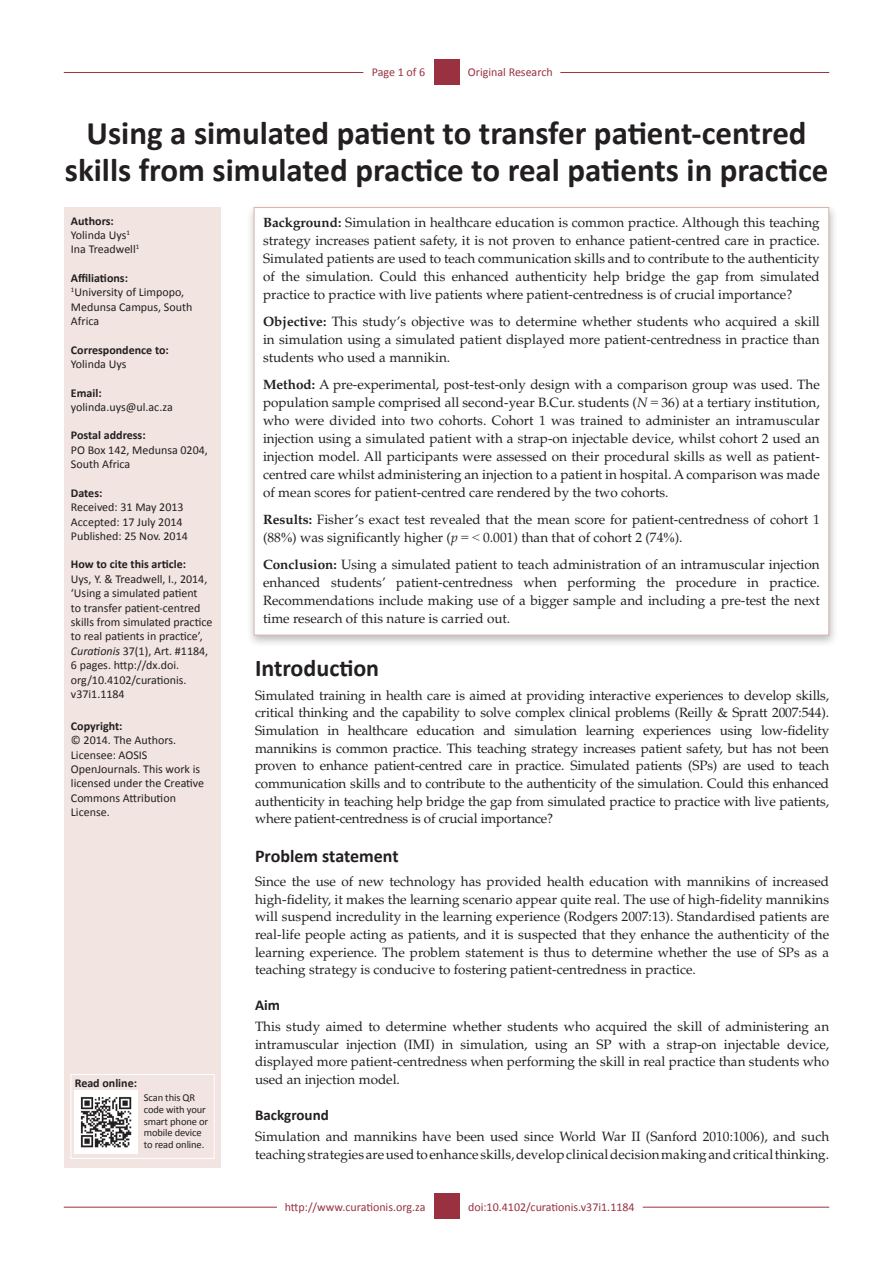
<style>
.page{position:relative;width:893px;height:1263px;background:#fff}
.page>*{position:absolute;margin:0;border:0;box-sizing:border-box;transform-origin:0 0}
.Article_Title{font:700 33px/37.5px "Calibri";color:#231f20;text-align:center}
._1{font:700 24px "Calibri";color:#231f20}
._2_1_line{font:700 18px "Calibri";color:#231f20}
._3_1_line{font:700 15px "Calibri";color:#231f20}
.Text1{font:13.5px/17.7px "Palatino";color:#231f20;text-align:justify}
.Abstract_Text{font:13.5px/18px "Palatino";color:#231f20;text-align:justify}
.Sidebar_text{font:12px/14.4px "Calibri";color:#231f20}
.Sidebar_head{font:700 12px "Calibri";color:#231f20}
.RRH_Bottom{font:12px "Calibri";color:#993140}
.LRH_Bottom{font:12px "Calibri";color:#993140}
.RRH{font:12px "Calibri";color:#993140}
.Sidebar_text1{font:700 12px "Calibri";color:#231f20}
.LRH{font:12px "Calibri";letter-spacing:-.005em;color:#993140}
.Sidebar_text-2{font:10.5px/11.6px "Calibri";letter-spacing:-.01em;color:#231f20}
.s1{font-style:italic}
.s2{font-weight:700}
.s3{font-family:"Times New Roman"}
</style>
<div class="page">
<div style="left:434px;top:59px;width:25px;height:26px;background:#993140"></div>
<hr style="left:64px;top:72px;width:299px;height:1px;background:#993140">
<hr style="left:560px;top:72px;width:269px;height:1px;background:#993140">
<hr style="left:64px;top:1207px;width:213px;height:1px;background:#993140">
<hr style="left:643px;top:1207px;width:186px;height:1px;background:#993140">
<div style="left:434px;top:1193px;width:25px;height:26px;background:#993140"></div>
<div style="left:246px;top:203px;width:592px;height:445px;background:#231f20;opacity:.3"></div>
<div style="left:254px;top:208px;width:575px;height:427px;background:#fff"></div>
<div style="left:65px;top:207px;width:156px;height:960px;background:#f1e4e1"></div>
<div style="left:71px;top:1074px;width:144px;height:85px;border:1px solid #fff"></div>
<img style="left:75px;top:1090px;width:63px;height:63px">
<p class="LRH" style="left:372px;top:65px;width:55px">Page 1 of 6</p>
<p class="RRH" style="left:468px;top:65px;width:86px">Original Research</p>
<p class="Article_Title" style="left:65px;top:113px;width:765px">Using a simulated patient to transfer patient-centred skills from simulated practice to real patients in practice</p>
<p class="Sidebar_head" style="left:71px;top:213px;width:44px">Authors:</p>
<p class="Sidebar_text" style="left:71px;top:227px;width:61px">Yolinda Uys<sup>1</sup></p>
<p class="Sidebar_text" style="left:71px;top:242px;width:70px">Ina Treadwell<sup>1</sup></p>
<p class="Sidebar_head" style="left:71px;top:270px;width:59px">Affiliations:</p>
<p class="Sidebar_text" style="left:71px;top:285px;width:123px"><sup>1</sup>University of Limpopo,<br>Medunsa Campus, South<br>Africa</p>
<p class="Sidebar_head" style="left:71px;top:342px;width:99px">Correspondence to:</p>
<p class="Sidebar_text" style="left:71px;top:356px;width:57px">Yolinda Uys</p>
<p class="Sidebar_head" style="left:71px;top:385px;width:32px">Email:</p>
<p class="Sidebar_text" style="left:71px;top:399px;width:103px">yolinda.uys@ul.ac.za</p>
<p class="Sidebar_head" style="left:71px;top:428px;width:76px">Postal address:</p>
<p class="Sidebar_text" style="left:71px;top:442px;width:138px">PO Box 142, Medunsa 0204,<br>South Africa</p>
<p class="Sidebar_head" style="left:71px;top:485px;width:33px">Dates:</p>
<p class="Sidebar_text" style="left:71px;top:499px;width:114px">Received: 31 May 2013</p>
<p class="Sidebar_text" style="left:71px;top:514px;width:113px">Accepted: 17 July 2014</p>
<p class="Sidebar_text" style="left:71px;top:528px;width:118px">Published: 25 Nov. 2014</p>
<p class="Sidebar_head" style="left:71px;top:557px;width:117px">How to cite this article:</p>
<p class="Sidebar_text" style="left:71px;top:571px;width:143px">Uys, Y. &amp; Treadwell, I., 2014, ‘Using a simulated patient<br>to transfer patient-centred skills from simulated practice to real patients in practice’,<br><span class="s1">Curationis</span> 37(1), Art. #1184,<br>6 pages. http://dx.doi. org/10.4102/curationis. v37i1.1184</p>
<p class="Sidebar_text1" style="left:71px;top:718px;width:53px">Copyright:</p>
<p class="Sidebar_text" style="left:71px;top:732px;width:135px">© 2014. The Authors.<br>Licensee: AOSIS<br>OpenJournals. This work is licensed under the Creative<br>Commons Attribution<br>License.</p>
<p class="Sidebar_head" style="left:75px;top:1075px;width:64px">Read online:</p>
<p class="Sidebar_text-2" style="left:144px;top:1092px;width:66px">Scan this QR code with your smart phone or mobile device to read online.</p>
<p class="Abstract_Text" style="left:263px;top:213px;width:558px"><span class="s2">Background:</span> Simulation in healthcare education is common practice. Although this teaching strategy increases patient safety, it is not proven to enhance patient-centred care in practice.<br>Simulated patients are used to teach communication skills and to contribute to the authenticity of the simulation. Could this enhanced authenticity help bridge the gap from simulated practice to practice with live patients where patient-centredness is of crucial importance?</p>
<p class="Abstract_Text" style="left:263px;top:312px;width:558px"><span class="s2">Objective:</span> This study’s objective was to determine whether students who acquired a skill in simulation using a simulated patient displayed more patient-centredness in practice than students who used a mannikin.</p>
<p class="Abstract_Text" style="left:263px;top:375px;width:558px"><span class="s2">Method:</span> A pre-experimental, post-test-only design with a comparison group was used. The population sample comprised all second-year B.Cur. students (<span class="s1">N</span> <span class="s3">=</span> 36) at a tertiary institution, who were divided into two cohorts. Cohort 1 was trained to administer an intramuscular injection using a simulated patient with a strap-on injectable device, whilst cohort 2 used an injection model. All participants were assessed on their procedural skills as well as patient&shy;centred care whilst administering an injection to a patient in hospital. A comparison was made of mean scores for patient-centred care rendered by the two cohorts.</p>
<p class="Abstract_Text" style="left:263px;top:510px;width:558px"><span class="s2">Results:</span> Fisher’s exact test revealed that the mean score for patient-centredness of cohort 1 (88<span class="s3">%</span>) was significantly higher (<span class="s1">p</span> <span class="s3">= &lt;</span> 0.001) than that of cohort 2 (74<span class="s3">%</span>).</p>
<p class="Abstract_Text" style="left:263px;top:555px;width:558px"><span class="s2">Conclusion:</span> Using a simulated patient to teach administration of an intramuscular injection enhanced students’ patient-centredness when performing the procedure in practice.<br>Recommendations include making use of a bigger sample and including a pre-test the next time research of this nature is carried out.</p>
<p class="_1" style="left:255px;top:653px;width:126px">Introduction</p>
<p class="Text1" style="left:255px;top:686px;width:576px">Simulated training in health care is aimed at providing interactive experiences to develop skills, critical thinking and the capability to solve complex clinical problems (Reilly &amp; Spratt 2007:544).<br>Simulation in healthcare education and simulation learning experiences using low-fidelity mannikins is common practice. This teaching strategy increases patient safety, but has not been proven to enhance patient-centred care in practice. Simulated patients (SPs) are used to teach communication skills and to contribute to the authenticity of the simulation. Could this enhanced authenticity in teaching help bridge the gap from simulated practice to practice with live patients, where patient-centredness is of crucial importance?</p>
<p class="_2_1_line" style="left:255px;top:845px;width:145px">Problem statement</p>
<p class="Text1" style="left:255px;top:873px;width:576px">Since the use of new technology has provided health education with mannikins of increased high-fidelity, it makes the learning scenario appear quite real. The use of high-fidelity mannikins will suspend incredulity in the learning experience (Rodgers 2007:13). Standardised patients are real-life people acting as patients, and it is suspected that they enhance the authenticity of the learning experience. The problem statement is thus to determine whether the use of SPs as a teaching strategy is conducive to fostering patient-centredness in practice.</p>
<p class="_3_1_line" style="left:255px;top:996px;width:26px">Aim</p>
<p class="Text1" style="left:255px;top:1018px;width:576px">This study aimed to determine whether students who acquired the skill of administering an intramuscular injection (IMI) in simulation, using an SP with a strap-on injectable device, displayed more patient-centredness when performing the skill in real practice than students who used an injection model.</p>
<p class="_3_1_line" style="left:255px;top:1106px;width:75px">Background</p>
<p class="Text1" style="left:255px;top:1127px;width:576px">Simulation and mannikins have been used since World War II (Sanford 2010:1006), and such teaching strategies are used to enhance skills, develop clinical decision making and critical thinking.</p>
<p class="LRH_Bottom" style="left:285px;top:1200px;width:142px">http://www.curationis.org.za</p>
<p class="RRH_Bottom" style="left:468px;top:1200px;width:168px">doi:10.4102/curationis.v37i1.1184</p>
</div>
